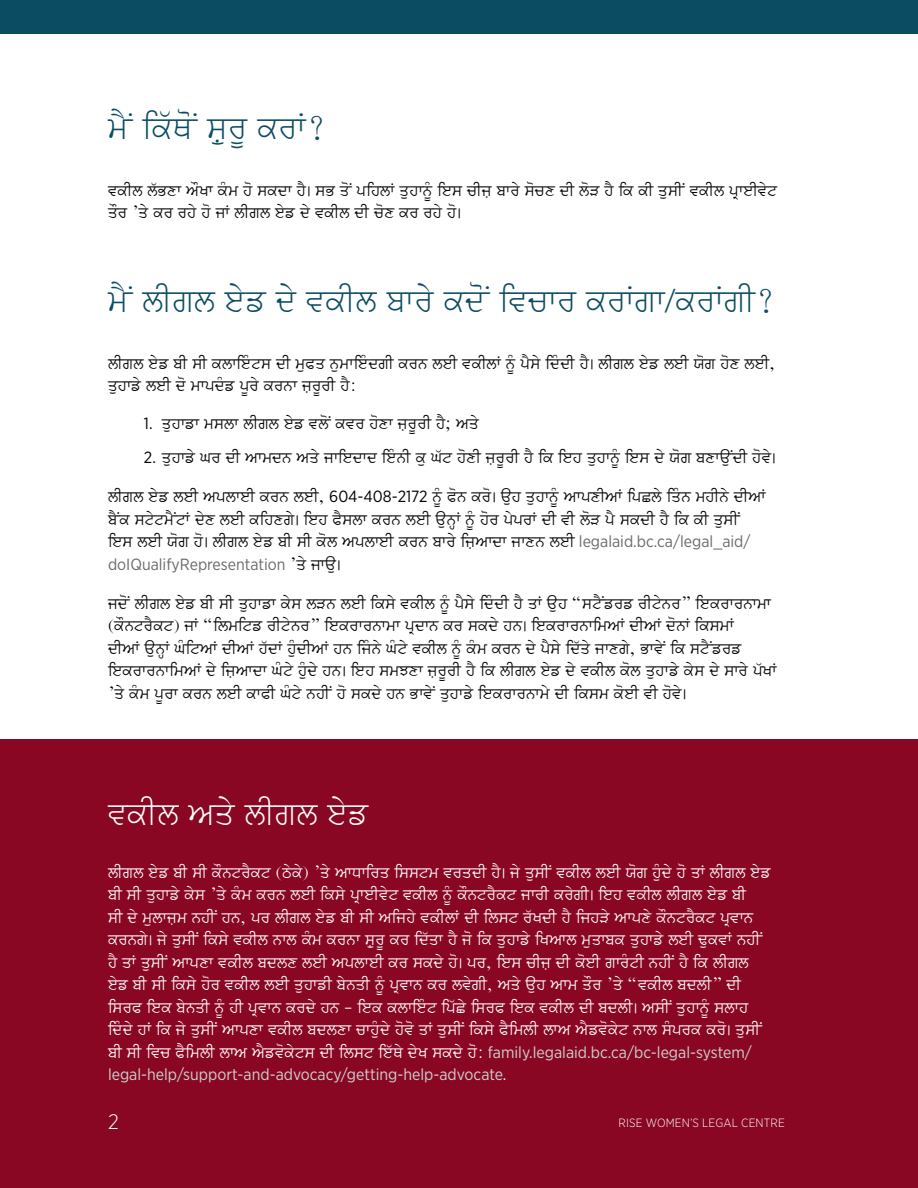
<style>
.page{position:relative;width:918px;height:1188px;background:#fff}
.page>*{position:absolute;margin:0;border:0;box-sizing:border-box;transform-origin:0 0}
.t1{font:300 33px "Samtol";color:#0b4c62}
.t2{font:300 33px "Samtol";color:#fff}
.t3{font:300 21px "Gotham Narrow";color:#fff}
.t4{font:16.2px/22.5px "Samtol";color:#000}
.t5{font:16.2px/22.5px "Samtol";color:#fff}
.t6{font:16.2px "Gotham Narrow";color:#cdcfd0}
.t7{font:16.2px "Gotham Narrow";color:#696a6d}
.t8{font:300 12px "Gotham Narrow";letter-spacing:.01em;color:#fff}
.s1{font-family:"Gotham Narrow"}
.s2{font-family:"Gotham Narrow";color:#696a6d}
.s3{font-family:"Samtol";color:#000}
.s4{font-family:"Gotham Narrow";color:#cdcfd0}
.s5{color:#fff}
</style>
<div class="page">
<div style="left:0;top:740px;width:918px;height:448px;background:#890723"></div>
<div style="left:0;top:0;width:918px;height:34px;background:#0b4c62"></div>
<h1 class="t1" style="left:108px;top:108px;width:219px">MYN IKWQON SLURU KRF?</h1>
<p class="t4" style="left:108px;top:180px;width:671px">VKIL LWBXF AOKF KMM HO SKDF HY[ SB QON PIHLF QUHFNUM IES CIJL BFRY SOCX DI LOV HYIK KI QUSIN VKIL PRFEIVYT<br>QOR `QY KR RHY HO JF LIGL EYZ DY VKIL DI COX KR RHY HO[</p>
<h1 class="t1" style="left:108px;top:281px;width:668px">MYN LIGL EYZ DY VKIL BFRY KDON IVCFR KRFGF/KRFGI?</h1>
<p class="t4" style="left:108px;top:353px;width:669px">LIGL EYZ BI SI KLFIEMTS DI MUPQ NUMFIEMDGI KRN LEI VKILF NUM PYSY IDMDI HY[ LIGL EYZ LEI XOG HOX LEI,<br>QUHFZY LEI DO MFPDMZ PURY KRNF JLRURI HY:</p>
<p class="t4" style="left:144px;top:413px;width:337px"><span class="s1">1.</span> QUHFZF MSLF LIGL EYZ VLON KVR HOXF JLRURI HY; AQY</p>
<p class="t4" style="left:144px;top:447px;width:633px"><span class="s1">2.</span> QUHFZY GR DI AFMDN AQY JFIEDFD IEMNI KU GWT HOXI JLRURI HYIK IEH QUHFNUM IES DY XOG BXFAUNDI HOVY[</p>
<p class="t4" style="left:108px;top:486px;width:659px">LIGL EYZ LEI APLFEI KRN LEI, <span class="s1">604-408-2172</span> NUM PON KRO[ AUH QUHFNUM AFPXIAF IPCLY IQMN MHINY DIAF<br>BYNK STYTMYNTF DYX LEI KIHXGY[ IEH PYSLF KRN LEI AUNHF NUM HOR PYPRF DI VI LOV PYSKDI HYIK KI QUSIN<br>IES LEI XOG HO[ LIGL EYZ BI SI KOL APLFEI KRN BFRY IJLAFDF JFXN LEI <span class="s2">legalaid.bc.ca/legal_aid/</span></p>
<p class="t7" style="left:108px;top:554px;width:234px">doIQualifyRepresentation <span class="s3">`QY JFAU[</span></p>
<p class="t4" style="left:108px;top:593px;width:670px">JDON LIGL EYZ BI SI QUHFZF KYS LVN LEI IKSY VKIL NUM PYSY IDMDI HYQF AUH “STYNZRZ RITYNR” IEKRFRNFMF (KONTRYKT) JF “ILMITZ RITYNR” IEKRFRNFMF PRDFN KR SKDY HN[ IEKRFRNFIMAF DIAF DONF IKSMF<br>DIAF AUNHF GMITAF DIAF HWDF HUMDIAF HN IJMNY GMTY VKIL NUM KMM KRN DY PYSY IDWQY JFXGY, BFVYN IK STYNZRZ IEKRFRNFIMAF DY IJLAFDF GMTY HUMDY HN[ IEH SMJXF JLRURI HYIK LIGL EYZ DY VKIL KOL QUHFZY KYS DY SFRY PWKF `QY KMM PURF KRN LEI KFPI GMTY NHIN HO SKDY HN BFVYN QUHFZY IEKRFRNFMY DI IKSM KOEI VI HOVY[</p>
<h1 class="t2" style="left:108px;top:794px;width:262px">VKIL AQY LIGL EYZ</h1>
<p class="t5" style="left:108px;top:862px;width:664px">LIGL EYZ BI SI KONTRYKT (TYKY) `QY AFDFIRQ ISSTM VRQDI HY[ JY QUSIN VKIL LEI XOG HUMDY HO QF LIGL EYZ BI SI QUHFZY KYS `QY KMM KRN LEI IKSY PRFEIVYT VKIL NUM KONTRYKT JFRI KRYGI[ IEH VKIL LIGL EYZ BI<br>SI DY MULFJLM NHIN HN, PR LIGL EYZ BI SI AIJHY VKILF DI ILST RWKDI HYIJHVY AFPXY KONTRYKT PRVFN KRNGY[ JY QUSIN IKSY VKIL NFL KMM KRNF SLURU KR IDWQF HYJO IK QUHFZY IKAFL MUQFBK QUHFZY LEI ZUKVF NHIN HYQF QUSIN AFPXF VKIL BDLX LEI APLFEI KR SKDY HO[ PR, IES CIJL DI KOEI GFRMTI NHIN HYIK LIGL EYZ BI SI IKSY HOR VKIL LEI QUHFZI BYNQI NUM PRVFN KR LVYGI, AQY AUH AFM QOR `QY “VKIL BDLI” DI ISRP IEK BYNQI NUM HI PRVFN KRDY HN - IEK KLFIEMT IPWCY ISRP IEK VKIL DI BDLI[ ASIN QUHFNUM SLFH IDMDY HF IK JY QUSIN AFPXF VKIL BDLXF CFHUMDY HOVO QF QUSIN IKSY PYIMLI LFA AYZVOKYT NFL SMPRK KRO[ QUSIN BI SI IVC PYIMLI LFA AYZVOKYTS DI ILST IEWQY DYK SKDY HO: <span class="s4">family.legalaid.bc.ca/bc-legal-system/</span></p>
<p class="t6" style="left:108px;top:1064px;width:400px">legal-help/support-and-advocacy/getting-help-advocate<span class="s5">.</span></p>
<p class="t3" style="left:108px;top:1109px;width:12px">2</p>
<p class="t8" style="left:619px;top:1116px;width:168px">RISE WOMEN’S LEGAL CENTRE</p>
</div>
